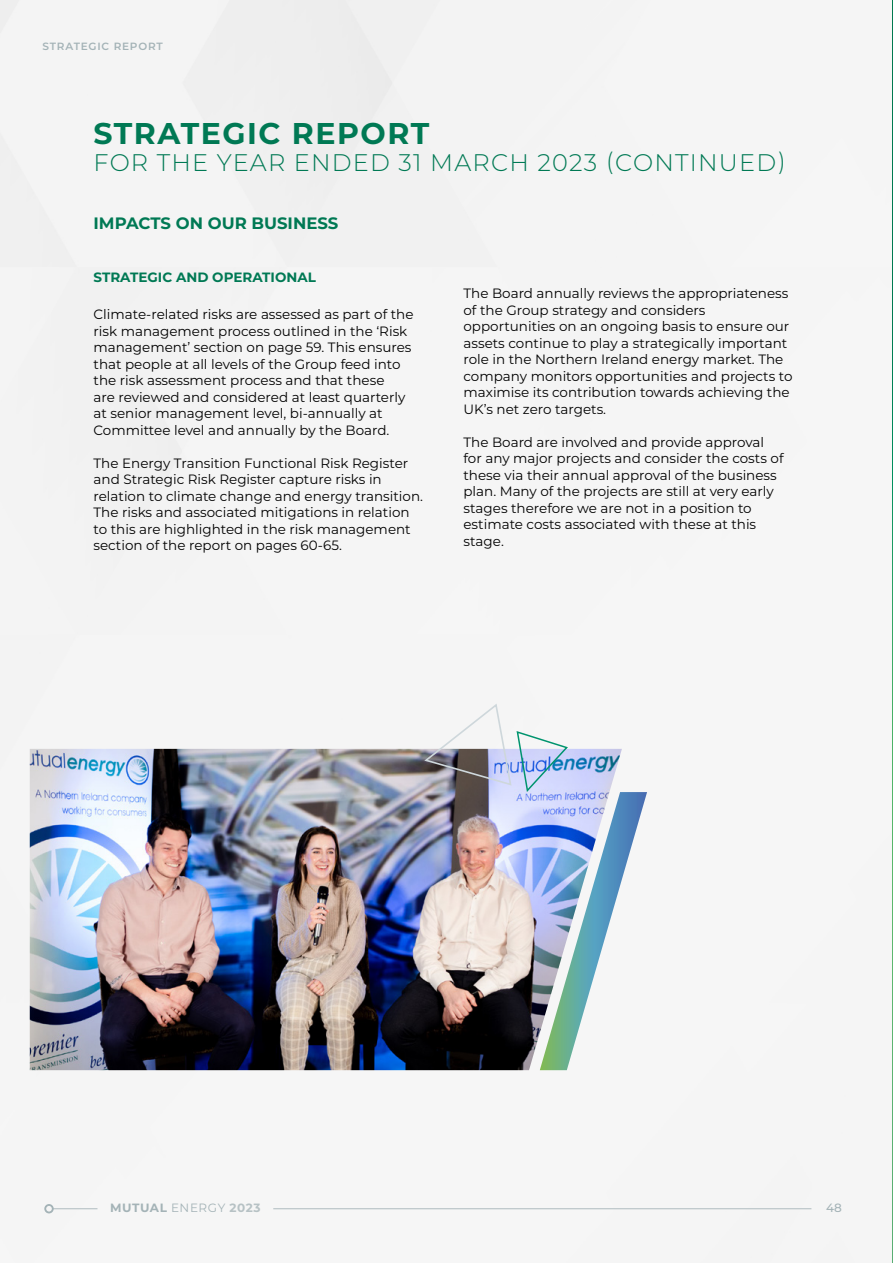
<style>
.page{position:relative;width:893px;height:1263px;background:#f5f5f5}
.page>*{position:absolute;margin:0;border:0;box-sizing:border-box;transform-origin:0 0}
.t1{font:700 30px "Montserrat";letter-spacing:.05em;color:#007954}
.t2{font:300 24px "Montserrat";letter-spacing:.05em;color:#007954}
.t3{font:700 16.5px "Montserrat";color:#007954}
.t4{font:13.5px/16.5px "Montserrat";color:#000}
.t5{font:700 13.5px "Montserrat";color:#007954}
.t6{font:700 12px "Montserrat";letter-spacing:.045em;color:#a4b3b7}
.t7{font:500 12px "Montserrat";color:#a4b3b7}
.t8{font:600 10.5px "Montserrat";letter-spacing:.075em;color:#a4b3b7}
.s1{font-weight:400}
.s2{color:#b7c2c5}
</style>
<div class="page">
<hr style="left:273px;top:1208px;width:538px;height:1px;background:#b7c2c5">
<hr style="left:53px;top:1208px;width:44px;height:1px;background:#b7c2c5">
<div style="left:44px;top:1204px;width:10px;height:9px;border:2px solid #a4b3b7;border-radius:50%"></div>
<img style="left:30px;top:749px;width:393px;height:321px">
<img style="left:423px;top:702px;width:224px;height:368px">
<p class="t8" style="left:43px;top:39px;width:122px">STRATEGIC REPORT</p>
<h1 class="t1" style="left:94px;top:112px;width:337px">STRATEGIC REPORT</h1>
<h2 class="t2" style="left:94px;top:146px;width:694px">FOR THE YEAR ENDED 31 MARCH 2023 (CONTINUED)</h2>
<p class="t3" style="left:94px;top:212px;width:246px">IMPACTS ON OUR BUSINESS</p>
<p class="t5" style="left:94px;top:267px;width:224px">STRATEGIC AND OPERATIONAL</p>
<p class="t4" style="left:94px;top:306px;width:322px">Climate-related risks are assessed as part of the risk management process outlined in the ‘Risk management’ section on page 59. This ensures that people at all levels of the Group feed into the risk assessment process and that these<br>are reviewed and considered at least quarterly at senior management level, bi-annually at Committee level and annually by the Board.</p>
<p class="t4" style="left:94px;top:454px;width:331px">The Energy Transition Functional Risk Register and Strategic Risk Register capture risks in relation to climate change and energy transition.<br>The risks and associated mitigations in relation to this are highlighted in the risk management section of the report on pages 60-65.</p>
<p class="t4" style="left:463px;top:285px;width:331px">The Board annually reviews the appropriateness of the Group strategy and considers opportunities on an ongoing basis to ensure our assets continue to play a strategically important role in the Northern Ireland energy market. The company monitors opportunities and projects to maximise its contribution towards achieving the UK’s net zero targets.</p>
<p class="t4" style="left:463px;top:433px;width:322px">The Board are involved and provide approval for any major projects and consider the costs of these via their annual approval of the business plan. Many of the projects are still at very early stages therefore we are not in a position to estimate costs associated with these at this stage.</p>
<p class="t6" style="left:110px;top:1199px;width:152px">MUTUAL <span class="s1">ENERGY</span> <span class="s2">2023</span></p>
<p class="t7" style="left:826px;top:1200px;width:17px">48</p>
</div>
